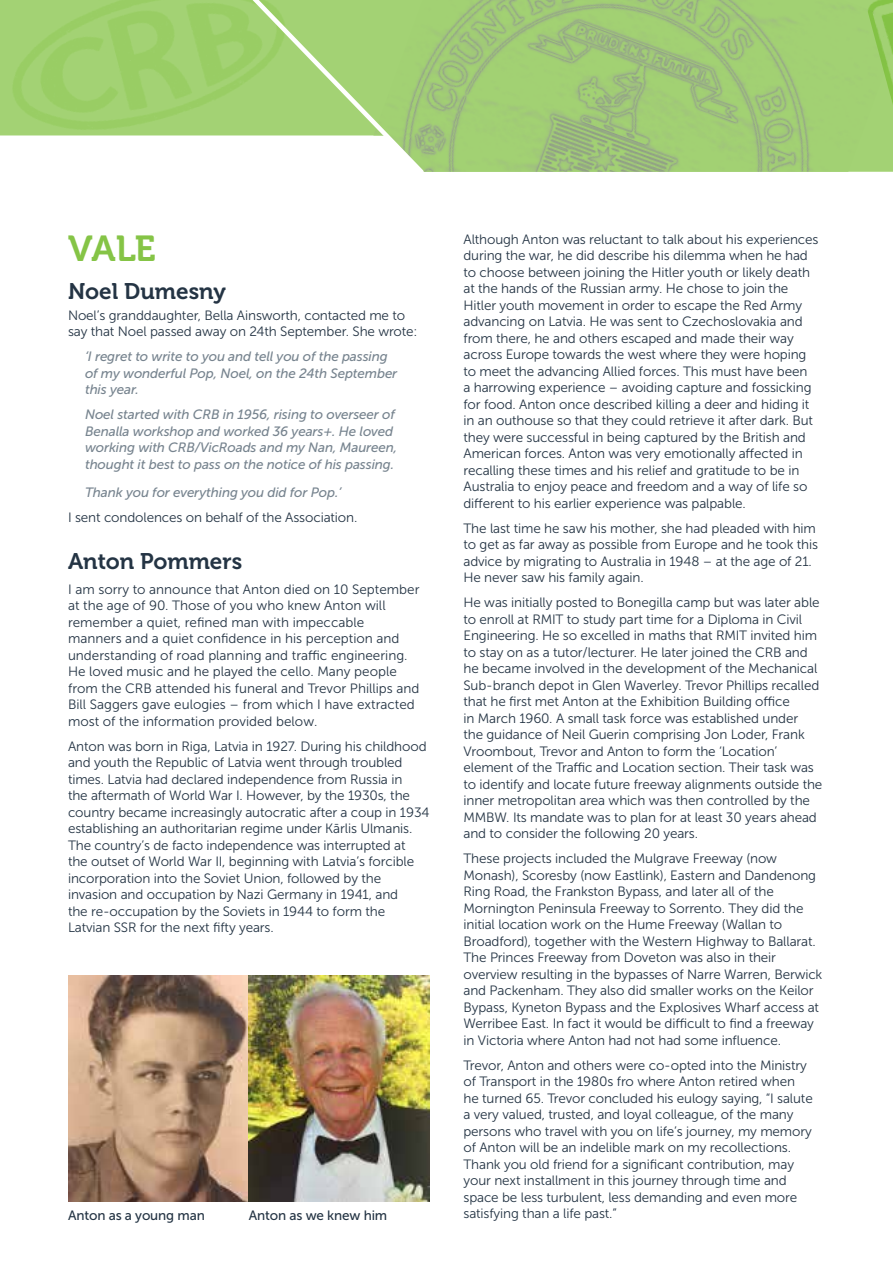
<style>
.page{position:relative;width:893px;height:1263px;background:#fff}
.page>*{position:absolute;margin:0;border:0;box-sizing:border-box;transform-origin:0 0}
.t1{font:36px "Museo 700";color:#85c446}
.t2{font:22.5px "Museo 700";color:#243444}
.t3{font:13.5px/16.5px "Museo Sans 300";letter-spacing:-.01em;color:#243444}
.t4{font:italic 13.5px/16.5px "Museo Sans 500";letter-spacing:-.01em;color:#77848f}
.t5{font:13.5px "Museo Sans 500";letter-spacing:-.01em;color:#243444}
</style>
<div class="page">
<svg style="left:0;top:0;width:229px;height:136px;background:#9fd06e"></svg>
<img style="left:428px;top:0;width:465px;height:172px">
<svg style="left:229px;top:0;width:199px;height:172px"></svg>
<img style="left:68px;top:976px;width:361px;height:225px">
<h1 class="t1" style="left:68px;top:228px;width:89px">VALE</h1>
<h2 class="t2" style="left:68px;top:279px;width:159px">Noel Dumesny</h2>
<p class="t3" style="left:68px;top:307px;width:351px">Noel’s granddaughter, Bella Ainsworth, contacted me to say that Noel passed away on 24th September. She wrote:</p>
<p class="t4" style="left:85px;top:349px;width:314px">‘I regret to write to you and tell you of the passing of my wonderful Pop, Noel, on the 24th September this year.</p>
<p class="t4" style="left:85px;top:407px;width:314px">Noel started with CRB in 1956, rising to overseer of Benalla workshop and worked 36 years+. He loved working with CRB/VicRoads and my Nan, Maureen, thought it best to pass on the notice of his passing.</p>
<p class="t4" style="left:85px;top:484px;width:258px">Thank you for everything you did for Pop.’</p>
<p class="t3" style="left:68px;top:509px;width:291px">I sent condolences on behalf of the Association.</p>
<h2 class="t2" style="left:68px;top:548px;width:176px">Anton Pommers</h2>
<p class="t3" style="left:68px;top:581px;width:353px">I am sorry to announce that Anton died on 10 September at the age of 90. Those of you who knew Anton will remember a quiet, refined man with impeccable manners and a quiet confidence in his perception and understanding of road planning and traffic engineering.<br>He loved music and he played the cello. Many people from the CRB attended his funeral and Trevor Phillips and Bill Saggers gave eulogies – from which I have extracted most of the information provided below.</p>
<p class="t3" style="left:68px;top:738px;width:363px">Anton was born in Riga, Latvia in 1927. During his childhood and youth the Republic of Latvia went through troubled times. Latvia had declared independence from Russia in<br>the aftermath of World War I. However, by the 1930s, the country became increasingly autocratic after a coup in 1934 establishing an authoritarian regime under Kārlis Ulmanis.<br>The country’s de facto independence was interrupted at<br>the outset of World War II, beginning with Latvia’s forcible incorporation into the Soviet Union, followed by the invasion and occupation by Nazi Germany in 1941, and<br>the re-occupation by the Soviets in 1944 to form the Latvian SSR for the next fifty years.</p>
<p class="t3" style="left:463px;top:231px;width:357px">Although Anton was reluctant to talk about his experiences during the war, he did describe his dilemma when he had to choose between joining the Hitler youth or likely death at the hands of the Russian army. He chose to join the Hitler youth movement in order to escape the Red Army advancing on Latvia. He was sent to Czechoslovakia and from there, he and others escaped and made their way across Europe towards the west where they were hoping to meet the advancing Allied forces. This must have been<br>a harrowing experience – avoiding capture and fossicking for food. Anton once described killing a deer and hiding it in an outhouse so that they could retrieve it after dark. But they were successful in being captured by the British and American forces. Anton was very emotionally affected in recalling these times and his relief and gratitude to be in Australia to enjoy peace and freedom and a way of life so different to his earlier experience was palpable.</p>
<p class="t3" style="left:463px;top:520px;width:356px">The last time he saw his mother, she had pleaded with him to get as far away as possible from Europe and he took this advice by migrating to Australia in 1948 – at the age of 21.<br>He never saw his family again.</p>
<p class="t3" style="left:463px;top:595px;width:360px">He was initially posted to Bonegilla camp but was later able to enroll at RMIT to study part time for a Diploma in Civil Engineering. He so excelled in maths that RMIT invited him to stay on as a tutor/lecturer. He later joined the CRB and he became involved in the development of the Mechanical Sub-branch depot in Glen Waverley. Trevor Phillips recalled that he first met Anton at the Exhibition Building office<br>in March 1960. A small task force was established under<br>the guidance of Neil Guerin comprising Jon Loder, Frank Vroombout, Trevor and Anton to form the ‘Location’ element of the Traffic and Location section. Their task was to identify and locate future freeway alignments outside the inner metropolitan area which was then controlled by the MMBW. Its mandate was to plan for at least 30 years ahead and to consider the following 20 years.</p>
<p class="t3" style="left:463px;top:851px;width:360px">These projects included the Mulgrave Freeway (now Monash), Scoresby (now Eastlink), Eastern and Dandenong Ring Road, the Frankston Bypass, and later all of the Mornington Peninsula Freeway to Sorrento. They did the initial location work on the Hume Freeway (Wallan to Broadford), together with the Western Highway to Ballarat.<br>The Princes Freeway from Doveton was also in their overview resulting in the bypasses of Narre Warren, Berwick and Packenham. They also did smaller works on the Keilor Bypass, Kyneton Bypass and the Explosives Wharf access at Werribee East. In fact it would be difficult to find a freeway in Victoria where Anton had not had some influence.</p>
<p class="t3" style="left:463px;top:1057px;width:351px">Trevor, Anton and others were co-opted into the Ministry of Transport in the 1980s fro where Anton retired when he turned 65. Trevor concluded his eulogy saying, “I salute a very valued, trusted, and loyal colleague, of the many persons who travel with you on life’s journey, my memory of Anton will be an indelible mark on my recollections.<br>Thank you old friend for a significant contribution, may your next installment in this journey through time and space be less turbulent, less demanding and even more</p>
<p class="t5" style="left:68px;top:1207px;width:138px">Anton as a young man</p>
<p class="t5" style="left:249px;top:1207px;width:140px">Anton as we knew him</p>
<p class="t3" style="left:463px;top:1205px;width:155px">satisfying than a life past.”</p>
</div>
